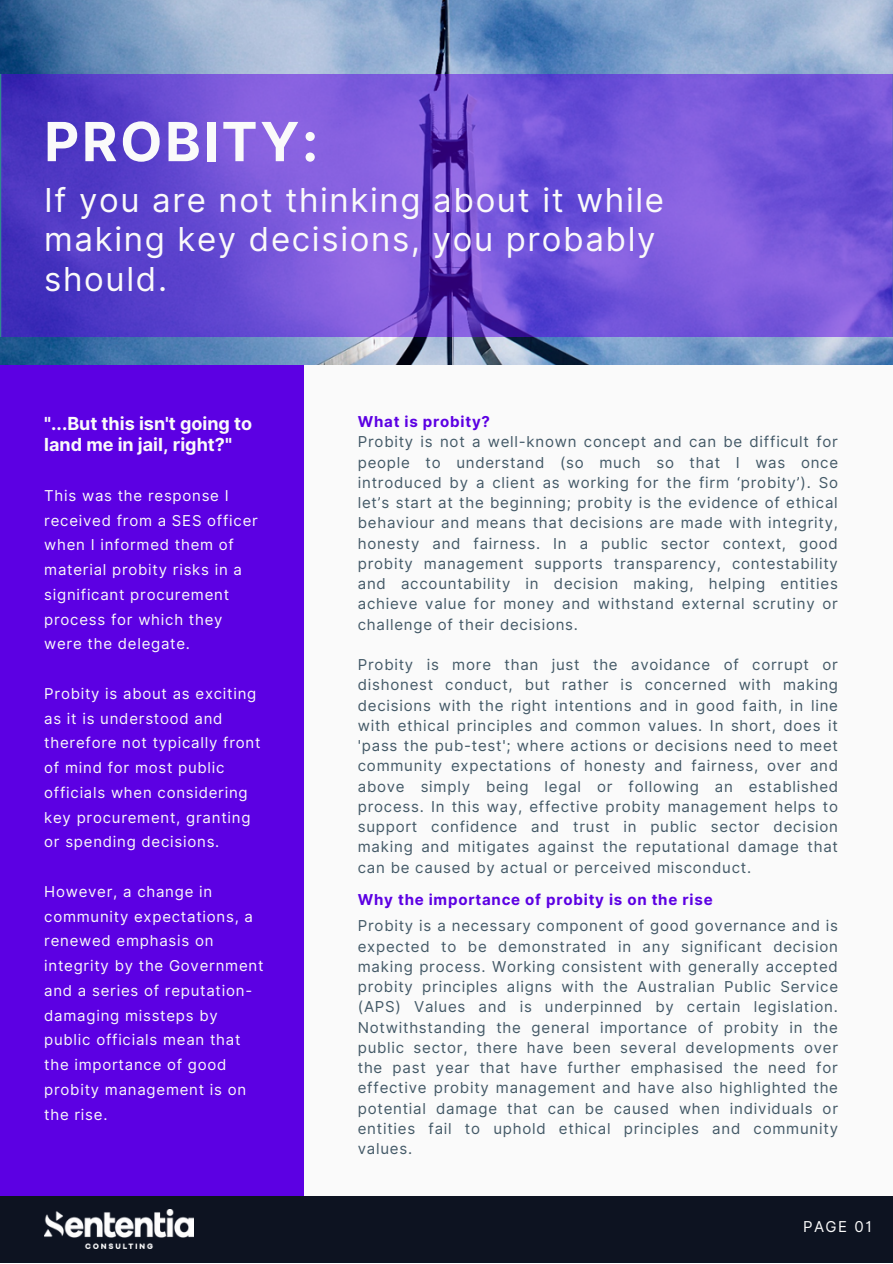
<style>
.page{position:relative;width:893px;height:1264px;background:#fff}
.page>*{position:absolute;margin:0;border:0;box-sizing:border-box;transform-origin:0 0}
.t1{font:700 54px "Inter";letter-spacing:.05em;color:#fafafa}
.t2{font:33px/39.3px "Inter";letter-spacing:.05em;color:#fafafa}
.t3{font:700 18px/21.3px "Inter";color:#fafafa}
.t4{font:15px/20.2px "Inter";letter-spacing:.05em;color:#435967;text-align:justify}
.t5{font:15px/24.8px "Inter";letter-spacing:.05em;color:#fafafa}
.t6{font:700 15px "Inter";letter-spacing:.05em;color:#5c00e3}
</style>
<div class="page">
<div style="left:0;top:0;width:892px;height:1262px;background:#fafafa"></div>
<div style="left:0;top:364px;width:304px;height:898px;background:#5c00e3"></div>
<img style="left:0;top:0;width:892px;height:364px">
<img style="left:0;top:75px;width:892px;height:261px">
<div style="left:0;top:1196px;width:892px;height:66px;background:#0d1321"></div>
<img style="left:44px;top:1209px;width:150px;height:39px">
<h1 class="t1" style="left:44px;top:109px;width:275px">PROBITY:</h1>
<h2 class="t2" style="left:44px;top:180px;width:621px">If you are not thinking about it while making key decisions, you probably should.</h2>
<p class="t3" style="left:44px;top:413px;width:209px">"...But this isn't going to land me in jail, right?"</p>
<p class="t5" style="left:44px;top:483px;width:215px">This was the response I received from a SES officer when I informed them of material probity risks in a significant procurement process for which they were the delegate.</p>
<p class="t5" style="left:44px;top:681px;width:218px">Probity is about as exciting as it is understood and therefore not typically front of mind for most public officials when considering key procurement, granting or spending decisions.</p>
<p class="t5" style="left:44px;top:879px;width:221px">However, a change in community expectations, a renewed emphasis on integrity by the Government and a series of reputation&shy;damaging missteps by public officials mean that the importance of good probity management is on the rise.</p>
<p class="t6" style="left:358px;top:413px;width:134px">What is probity?</p>
<p class="t4" style="left:358px;top:432px;width:482px">Probity is not a well-known concept and can be difficult for people to understand (so much so that I was once introduced by a client as working for the firm ‘probity’). So let’s start at the beginning; probity is the evidence of ethical behaviour and means that decisions are made with integrity, honesty and fairness. In a public sector context, good probity management supports transparency, contestability and accountability in decision making, helping entities achieve value for money and withstand external scrutiny or challenge of their decisions.</p>
<p class="t4" style="left:358px;top:654px;width:482px">Probity is more than just the avoidance of corrupt or dishonest conduct, but rather is concerned with making decisions with the right intentions and in good faith, in line with ethical principles and common values. In short, does it 'pass the pub-test'; where actions or decisions need to meet community expectations of honesty and fairness, over and above simply being legal or following an established process. In this way, effective probity management helps to support confidence and trust in public sector decision making and mitigates against the reputational damage that can be caused by actual or perceived misconduct.</p>
<p class="t6" style="left:358px;top:890px;width:356px">Why the importance of probity is on the rise</p>
<p class="t4" style="left:358px;top:915px;width:482px">Probity is a necessary component of good governance and is expected to be demonstrated in any significant decision making process. Working consistent with generally accepted probity principles aligns with the Australian Public Service (APS) Values and is underpinned by certain legislation.<br>Notwithstanding the general importance of probity in the public sector, there have been several developments over the past year that have further emphasised the need for effective probity management and have also highlighted the potential damage that can be caused when individuals or entities fail to uphold ethical principles and community values.</p>
<p class="t5" style="left:803px;top:1214px;width:70px">PAGE 01</p>
</div>
